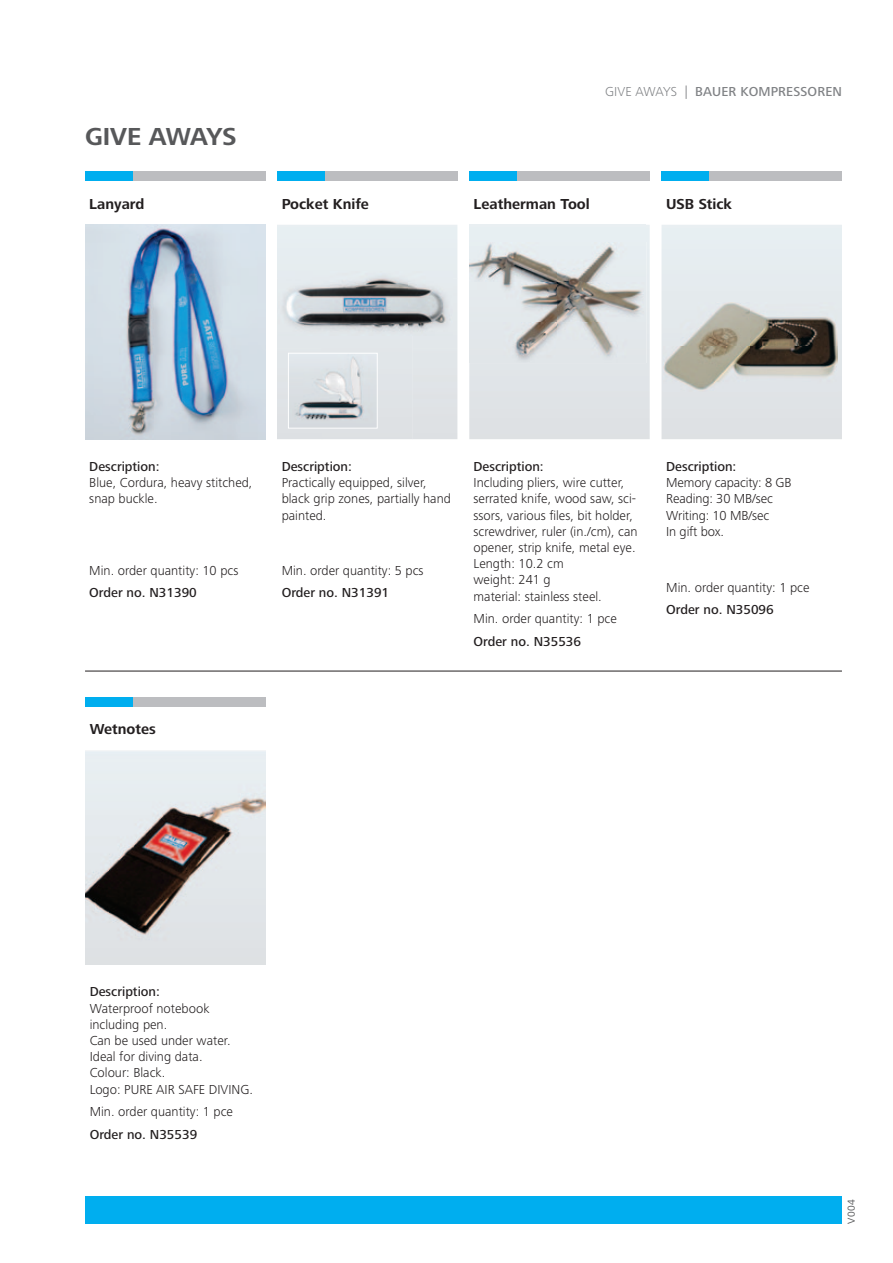
<style>
.page{position:relative;width:893px;height:1263px;background:#fff}
.page>*{position:absolute;margin:0;border:0;box-sizing:border-box;transform-origin:0 0}
.t1{font:700 25.5px "Frutiger Next LT";color:#57585a}
.t2{font:700 15px "Frutiger Next LT";color:#231f20}
.t3{font:300 13.5px/16.2px "Frutiger Next LT";color:#231f20}
.t4{font:500 13.5px "Frutiger Next LT";color:#231f20}
.t5{font:500 13.5px "Frutiger Next LT";letter-spacing:.01em;color:#808285}
.t6{font:10.5px "Frutiger Next LT";color:#57585a}
.s1{font-weight:300}
</style>
<div class="page">
<div style="left:85px;top:1196px;width:757px;height:28px;background:#00aeef"></div>
<hr style="left:85px;top:671px;width:757px;height:1px;background:#231f20">
<div style="left:85px;top:697px;width:180px;height:10px;background:#bcbdc0"></div>
<div style="left:85px;top:697px;width:47px;height:10px;background:#00aeef"></div>
<div style="left:469px;top:225px;width:181px;height:214px;background:#dfe3e6"></div>
<div style="left:469px;top:225px;width:177px;height:138px;background:#e7eff2"></div>
<img style="left:469px;top:242px;width:176px;height:121px">
<div style="left:85px;top:171px;width:180px;height:10px;background:#bcbdc0"></div>
<div style="left:85px;top:171px;width:47px;height:10px;background:#00aeef"></div>
<img style="left:85px;top:225px;width:180px;height:214px">
<div style="left:277px;top:171px;width:180px;height:10px;background:#bcbdc0"></div>
<div style="left:277px;top:171px;width:47px;height:10px;background:#00aeef"></div>
<img style="left:278px;top:272px;width:175px;height:64px">
<img style="left:290px;top:355px;width:86px;height:72px">
<div style="left:288px;top:353px;width:90px;height:76px;border:1px solid #fff"></div>
<div style="left:470px;top:171px;width:180px;height:10px;background:#bcbdc0"></div>
<div style="left:470px;top:171px;width:47px;height:10px;background:#00aeef"></div>
<div style="left:662px;top:171px;width:180px;height:10px;background:#bcbdc0"></div>
<div style="left:662px;top:171px;width:47px;height:10px;background:#00aeef"></div>
<svg style="left:661px;top:225px;width:181px;height:214px;background:#e3e8eb"></svg>
<img style="left:664px;top:303px;width:173px;height:88px">
<img style="left:85px;top:750px;width:180px;height:214px">
<h1 class="t1" style="left:85px;top:122px;width:153px">GIVE AWAYS</h1>
<p class="t2" style="left:89px;top:195px;width:56px">Lanyard</p>
<p class="t2" style="left:282px;top:195px;width:89px">Pocket Knife</p>
<p class="t5" style="left:605px;top:84px;width:238px"><span class="s1">GIVE AWAYS |</span> BAUER KOMPRESSOREN</p>
<p class="t2" style="left:473px;top:195px;width:118px">Leatherman Tool</p>
<p class="t2" style="left:666px;top:195px;width:67px">USB Stick</p>
<p class="t4" style="left:89px;top:459px;width:72px">Description:</p>
<p class="t3" style="left:89px;top:475px;width:165px">Blue, Cordura, heavy stitched, snap buckle.</p>
<p class="t3" style="left:89px;top:562px;width:151px">Min. order quantity: 10 pcs</p>
<p class="t4" style="left:89px;top:585px;width:109px">Order no. N31390</p>
<p class="t4" style="left:282px;top:459px;width:72px">Description:</p>
<p class="t3" style="left:282px;top:475px;width:171px">Practically equipped, silver, black grip zones, partially hand painted.</p>
<p class="t3" style="left:282px;top:562px;width:143px">Min. order quantity: 5 pcs</p>
<p class="t4" style="left:282px;top:585px;width:109px">Order no. N31391</p>
<p class="t4" style="left:473px;top:459px;width:72px">Description:</p>
<p class="t3" style="left:473px;top:475px;width:166px">Including pliers, wire cutter, serrated knife, wood saw, sci&shy;ssors, various files, bit holder, screwdriver, ruler (in./cm), can opener, strip knife, metal eye.<br>Length: 10.2 cm<br>weight: 241 g<br>material: stainless steel.</p>
<p class="t3" style="left:473px;top:611px;width:145px">Min. order quantity: 1 pce</p>
<p class="t4" style="left:473px;top:634px;width:109px">Order no. N35536</p>
<p class="t4" style="left:666px;top:459px;width:72px">Description:</p>
<p class="t3" style="left:666px;top:475px;width:127px">Memory capacity: 8 GB<br>Reading: 30 MB/sec<br>Writing: 10 MB/sec<br>In gift box.</p>
<p class="t3" style="left:666px;top:579px;width:145px">Min. order quantity: 1 pce</p>
<p class="t4" style="left:666px;top:602px;width:109px">Order no. N35096</p>
<p class="t2" style="left:90px;top:721px;width:68px">Wetnotes</p>
<p class="t4" style="left:90px;top:984px;width:72px">Description:</p>
<p class="t3" style="left:90px;top:1000px;width:165px">Waterproof notebook including pen.<br>Can be used under water.<br>Ideal for diving data.<br>Colour: Black.<br>Logo: PURE AIR SAFE DIVING.</p>
<p class="t3" style="left:90px;top:1103px;width:145px">Min. order quantity: 1 pce</p>
<p class="t4" style="left:90px;top:1127px;width:109px">Order no. N35539</p>
<p class="t6" style="left:846px;top:1224px;width:26px;rotate:-90deg">V004</p>
</div>
